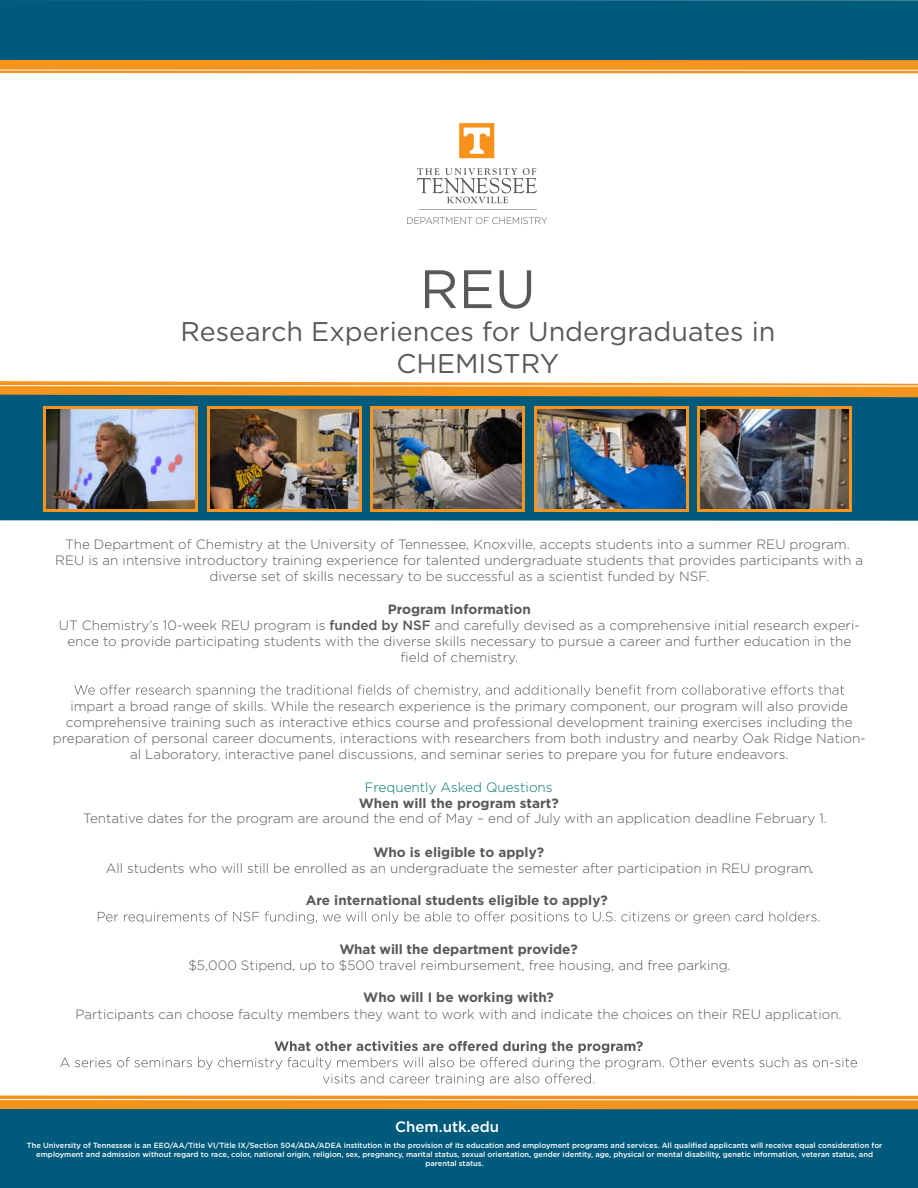
<style>
.page{position:relative;width:918px;height:1188px;background:#fff}
.page>*{position:absolute;margin:0;border:0;box-sizing:border-box;transform-origin:0 0}
.t1{font:54px "Gotham";color:#58595b}
.t2{font:27px/32.4px "Gotham";color:#58595b;text-align:center}
.t3{font:500 15px "Gotham";color:#fff}
.t4{font:300 13.5px/16.2px "Gotham";color:#58595b;text-align:center}
.t5{font:700 13.5px "Gotham";color:#58595b}
.t6{font:300 13.5px "Gotham";color:#00746f}
.t7{font:500 7.5px/9px "Gotham";color:#fff;text-align:center}
.s1{font-weight:700}
.s2{font-weight:500}
.s3{font-weight:400}
</style>
<div class="page">
<div style="left:0;top:384px;width:918px;height:137px;background:#005a7b"></div>
<div style="left:0;top:1098px;width:918px;height:90px;background:#005a7b"></div>
<div style="left:0;top:0;width:918px;height:73px;background:#005a7b"></div>
<svg style="left:0;top:59px;width:918px;height:15px;background:#e49c40"></svg>
<svg style="left:74px;top:685px;width:770px;height:12px"></svg>
<svg style="left:98px;top:911px;width:721px;height:13px"></svg>
<svg style="left:0;top:1041px;width:918px;height:69px"></svg>
<svg style="left:0;top:381px;width:918px;height:17px"></svg>
<svg style="left:43px;top:406px;width:155px;height:106px;background:#e2902e"></svg>
<img style="left:46px;top:410px;width:149px;height:98px">
<svg style="left:207px;top:406px;width:155px;height:106px;background:#df8e2d"></svg>
<img style="left:210px;top:410px;width:148px;height:98px">
<svg style="left:370px;top:407px;width:155px;height:105px;background:#dd8e2f"></svg>
<img style="left:374px;top:410px;width:148px;height:98px">
<svg style="left:534px;top:406px;width:155px;height:106px;background:#d48930"></svg>
<img style="left:537px;top:410px;width:148px;height:98px">
<svg style="left:697px;top:406px;width:155px;height:105px;background:#dd8b29"></svg>
<img style="left:700px;top:410px;width:149px;height:98px">
<img style="left:407px;top:123px;width:141px;height:102px">
<h1 class="t1" style="left:420px;top:254px;width:118px">REU</h1>
<h2 class="t2" style="left:180px;top:314px;width:596px">Research Experiences for Undergraduates in<br>CHEMISTRY</h2>
<p class="t4" style="left:55px;top:536px;width:809px">The Department of Chemistry at the University of Tennessee, Knoxville, accepts students into a summer REU program.<br>REU is an intensive introductory training experience for talented undergraduate students that provides participants with a diverse set of skills necessary to be successful as a scientist funded by NSF.</p>
<p class="t4" style="left:59px;top:600px;width:803px"><span class="s1">Program Information<br></span>UT Chemistry’s 10-week REU program is <span class="s2">funded by NSF</span> and carefully devised as a comprehensive initial research experi&shy;ence to provide participating students with the diverse skills necessary to pursue a career and further education in the field of chemistry.</p>
<p class="t4" style="left:53px;top:698px;width:814px">impart a broad range of skills. While the research experience is the primary component, our program will also provide comprehensive training such as interactive ethics course and professional development training exercises including the preparation of personal career documents, interactions with researchers from both industry and nearby Oak Ridge Nation&shy;al Laboratory, interactive panel discussions, and seminar series to prepare you for future endeavors.</p>
<p class="t6" style="left:365px;top:778px;width:189px">Frequently Asked Questions</p>
<p class="t5" style="left:359px;top:794px;width:202px">When will the program start?</p>
<p class="t4" style="left:83px;top:809px;width:745px">Tentative dates for the program are around the end of May – end of July with an application deadline February 1.</p>
<p class="t4" style="left:106px;top:843px;width:710px"><span class="s1">Who is eligible to apply?<br></span>All students who will still be enrolled as an undergraduate the semester after participation in REU program<span class="s3">.</span></p>
<p class="t5" style="left:306px;top:891px;width:303px">Are international students eligible to apply?</p>
<p class="t5" style="left:339px;top:940px;width:240px">What will the department provide?</p>
<p class="t4" style="left:188px;top:957px;width:544px">$5,000 Stipend, up to $500 travel reimbursement, free housing, and free parking.</p>
<p class="t5" style="left:363px;top:989px;width:192px">Who will I be working with?</p>
<p class="t4" style="left:76px;top:1005px;width:768px">Participants can choose faculty members they want to work with and indicate the choices on their REU application.</p>
<p class="t3" style="left:395px;top:1117px;width:106px">Chem.utk.edu</p>
<p class="t7" style="left:27px;top:1141px;width:857px">The University of Tennessee is an EEO/AA/Title VI/Title IX/Section 504/ADA/ADEA institution in the provision of its education and employment programs and services. All qualified applicants will receive equal consideration for employment and admission without regard to race, color, national origin, religion, sex, pregnancy, marital status, sexual orientation, gender identity, age, physical or mental disability, genetic information, veteran status, and parental status.</p>
</div>
